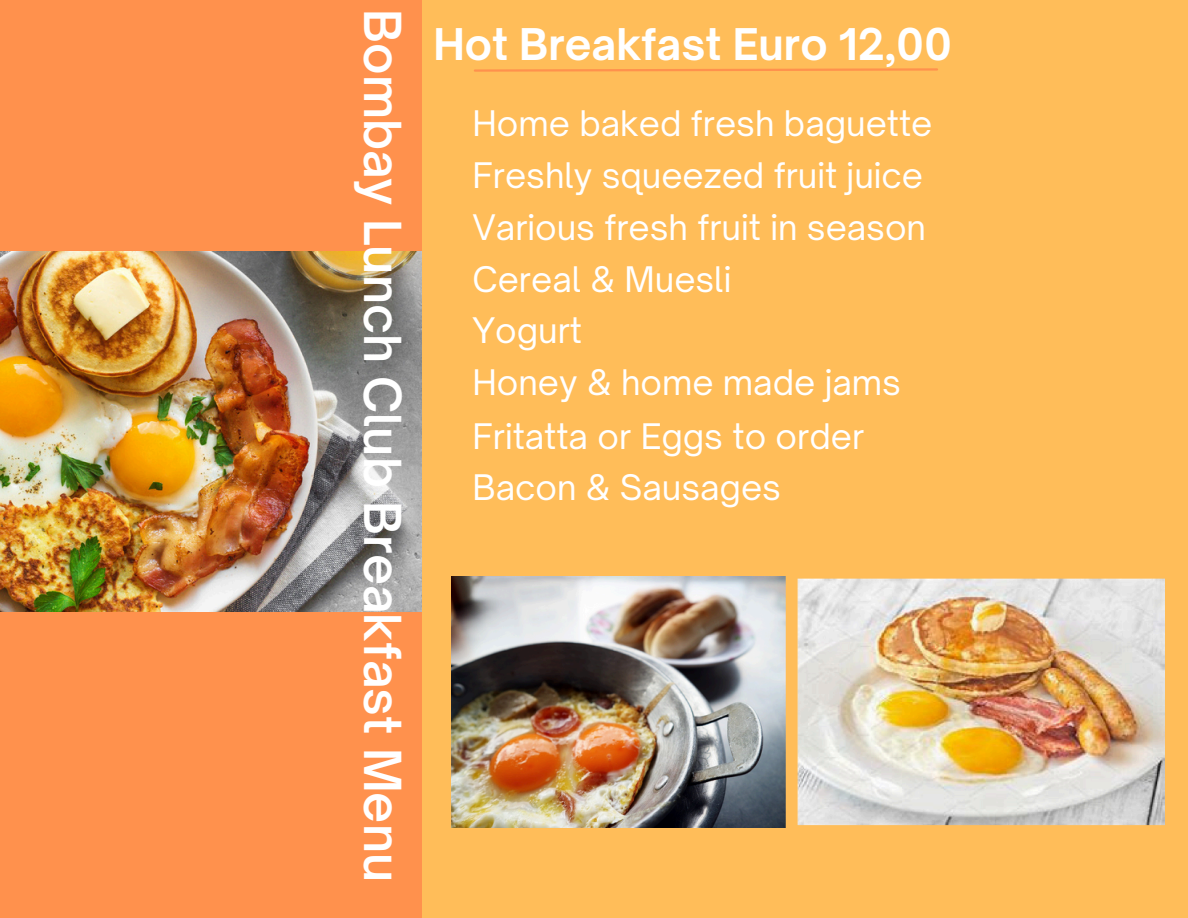
<style>
.page{position:relative;width:1188px;height:918px;background:#ffbd59}
.page>*{position:absolute;margin:0;border:0;box-sizing:border-box;transform-origin:0 0}
.t1{font:600 48.9px "Open Sauce One";color:#fff}
.t2{font:700 41.85px "Open Sauce One";color:#fff}
.t3{font:33.75px/51.8px "Open Sauce One";color:#fff}
</style>
<div class="page">
<div style="left:0;top:0;width:422px;height:918px;background:#ff914d"></div>
<svg style="left:474px;top:68px;width:464px;height:4px"></svg>
<img style="left:451px;top:576px;width:714px;height:251px">
<img style="left:0;top:251px;width:422px;height:360px">
<h2 class="t1" style="left:413px;top:9px;width:874px;rotate:90deg">Bombay Lunch Club Breakfast Menu</h2>
<p class="t2" style="left:433px;top:18px;width:520px">Hot Breakfast Euro 12,00</p>
<p class="t3" style="left:473px;top:98px;width:461px">Home baked fresh baguette<br>Freshly squeezed fruit juice<br>Various fresh fruit in season<br>Cereal &amp; Muesli<br>Yogurt<br>Honey &amp; home made jams</p>
<p class="t3" style="left:473px;top:410px;width:393px">Fritatta or Eggs to order<br>Bacon &amp; Sausages</p>
</div>
